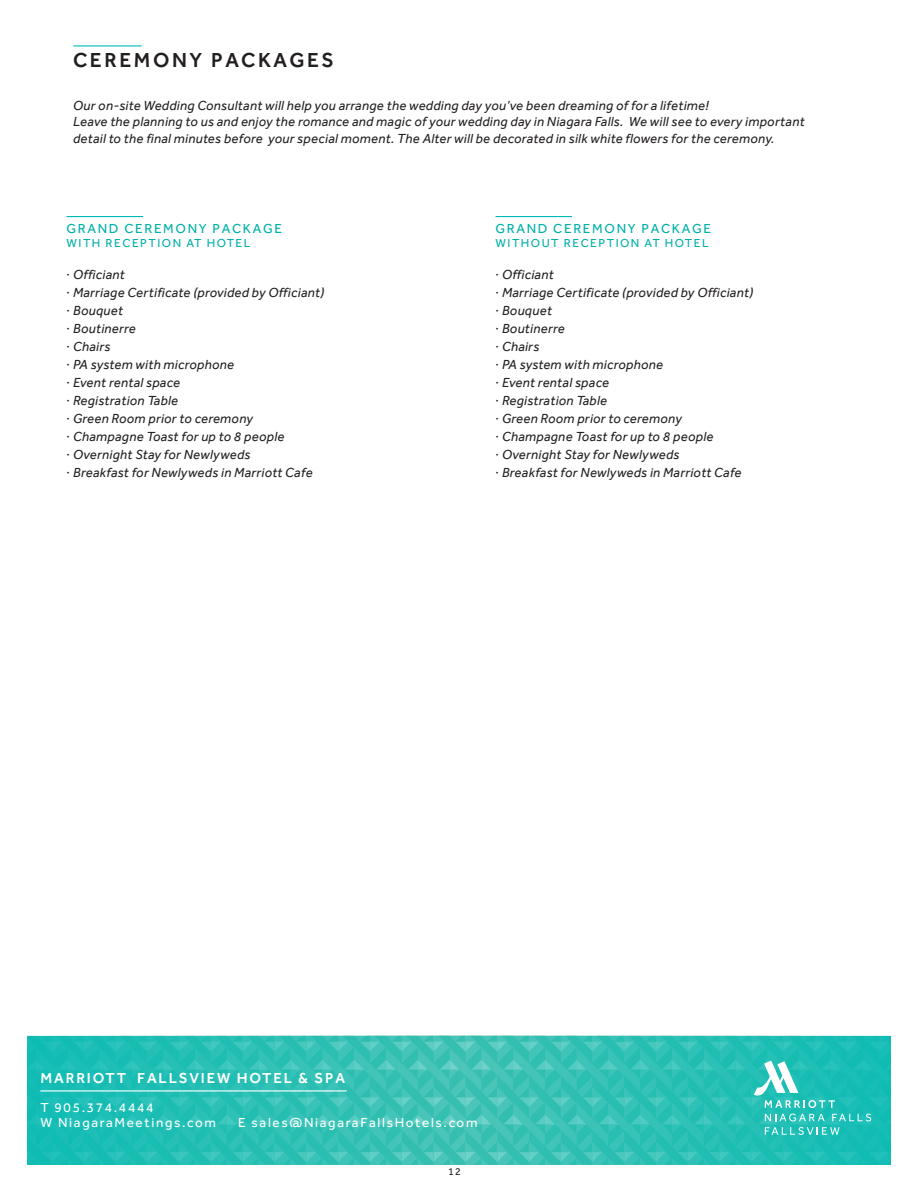
<style>
.page{position:relative;width:918px;height:1188px;background:#fff}
.page>*{position:absolute;margin:0;border:0;box-sizing:border-box;transform-origin:0 0}
.Interior_Page_Header{font:500 21px "Effra";letter-spacing:.125em;color:#231f20}
.t1{font:500 15px "Effra";letter-spacing:.125em;color:#fff}
.Interior_Page_Body_Copy_Last_Line{font:italic 13.5px/16.2px "Effra";letter-spacing:.025em;color:#231f20}
.t2{font:13.5px/15px "Effra";letter-spacing:.125em;color:#fff}
.Interior_Page_Subhead_Green{font:13.5px "Effra";letter-spacing:.125em;color:#00b0a9}
.Interior_Page_Subhead_Green-2{font:12px "Effra";letter-spacing:.125em;color:#00b0a9}
.Interior_Page_Subhead_Black_9pt{font:10.5px "Effra";color:#231f20}
.s1{font-style:normal}
</style>
<div class="page">
<svg style="left:27px;top:1036px;width:864px;height:128px;background:#2fc1b6"></svg>
<hr style="left:73px;top:45px;width:69px;height:1px;background:#00bbb5">
<hr style="left:67px;top:216px;width:76px;height:1px;background:#00bbb5">
<hr style="left:496px;top:216px;width:76px;height:1px;background:#00bbb5">
<p class="Interior_Page_Header" style="left:73px;top:47px;width:263px">CEREMONY PACKAGES</p>
<p class="Interior_Page_Body_Copy_Last_Line" style="left:73px;top:97px;width:733px">Our on-site Wedding Consultant will help you arrange the wedding day you’ve been dreaming of for a lifetime!<br>Leave the planning to us and enjoy the romance and magic of your wedding day in Niagara Falls. We will see to every important detail to the final minutes before your special moment. The Alter will be decorated in silk white flowers for the ceremony.</p>
<p class="Interior_Page_Subhead_Green" style="left:67px;top:221px;width:217px">GRAND CEREMONY PACKAGE</p>
<p class="Interior_Page_Subhead_Green-2" style="left:67px;top:236px;width:185px">WITH RECEPTION AT HOTEL</p>
<p class="Interior_Page_Body_Copy_Last_Line" style="left:67px;top:266px;width:60px"><span class="s1">·</span> Officiant</p>
<p class="Interior_Page_Body_Copy_Last_Line" style="left:67px;top:284px;width:259px"><span class="s1">·</span> Marriage Certificate (provided by Officiant)</p>
<p class="Interior_Page_Body_Copy_Last_Line" style="left:67px;top:302px;width:58px"><span class="s1">·</span> Bouquet</p>
<p class="Interior_Page_Body_Copy_Last_Line" style="left:67px;top:320px;width:71px"><span class="s1">·</span> Boutinerre</p>
<p class="Interior_Page_Body_Copy_Last_Line" style="left:67px;top:338px;width:45px"><span class="s1">·</span> Chairs</p>
<p class="Interior_Page_Body_Copy_Last_Line" style="left:67px;top:356px;width:169px"><span class="s1">·</span> PA system with microphone</p>
<p class="Interior_Page_Body_Copy_Last_Line" style="left:67px;top:374px;width:115px"><span class="s1">·</span> Event rental space</p>
<p class="Interior_Page_Body_Copy_Last_Line" style="left:67px;top:392px;width:113px"><span class="s1">·</span> Registration Table</p>
<p class="Interior_Page_Body_Copy_Last_Line" style="left:67px;top:410px;width:188px"><span class="s1">·</span> Green Room prior to ceremony</p>
<p class="Interior_Page_Body_Copy_Last_Line" style="left:67px;top:428px;width:219px"><span class="s1">·</span> Champagne Toast for up to 8 people</p>
<p class="Interior_Page_Body_Copy_Last_Line" style="left:67px;top:446px;width:185px"><span class="s1">·</span> Overnight Stay for Newlyweds</p>
<p class="Interior_Page_Body_Copy_Last_Line" style="left:67px;top:464px;width:248px"><span class="s1">·</span> Breakfast for Newlyweds in Marriott Cafe</p>
<p class="Interior_Page_Subhead_Green" style="left:496px;top:221px;width:217px">GRAND CEREMONY PACKAGE</p>
<p class="Interior_Page_Subhead_Green-2" style="left:496px;top:236px;width:215px">WITHOUT RECEPTION AT HOTEL</p>
<p class="Interior_Page_Body_Copy_Last_Line" style="left:496px;top:266px;width:60px"><span class="s1">·</span> Officiant</p>
<p class="Interior_Page_Body_Copy_Last_Line" style="left:496px;top:284px;width:259px"><span class="s1">·</span> Marriage Certificate (provided by Officiant)</p>
<p class="Interior_Page_Body_Copy_Last_Line" style="left:496px;top:302px;width:58px"><span class="s1">·</span> Bouquet</p>
<p class="Interior_Page_Body_Copy_Last_Line" style="left:496px;top:320px;width:71px"><span class="s1">·</span> Boutinerre</p>
<p class="Interior_Page_Body_Copy_Last_Line" style="left:496px;top:338px;width:45px"><span class="s1">·</span> Chairs</p>
<p class="Interior_Page_Body_Copy_Last_Line" style="left:496px;top:356px;width:169px"><span class="s1">·</span> PA system with microphone</p>
<p class="Interior_Page_Body_Copy_Last_Line" style="left:496px;top:374px;width:115px"><span class="s1">·</span> Event rental space</p>
<p class="Interior_Page_Body_Copy_Last_Line" style="left:496px;top:392px;width:113px"><span class="s1">·</span> Registration Table</p>
<p class="Interior_Page_Body_Copy_Last_Line" style="left:496px;top:410px;width:188px"><span class="s1">·</span> Green Room prior to ceremony</p>
<p class="Interior_Page_Body_Copy_Last_Line" style="left:496px;top:428px;width:219px"><span class="s1">·</span> Champagne Toast for up to 8 people</p>
<p class="Interior_Page_Body_Copy_Last_Line" style="left:496px;top:446px;width:185px"><span class="s1">·</span> Overnight Stay for Newlyweds</p>
<p class="Interior_Page_Body_Copy_Last_Line" style="left:496px;top:464px;width:248px"><span class="s1">·</span> Breakfast for Newlyweds in Marriott Cafe</p>
<p class="t1" style="left:40px;top:1069px;width:306px">MARRIOTT FALLSVIEW HOTEL &amp; SPA</p>
<p class="t2" style="left:40px;top:1100px;width:177px">T 905.374.4444<br>W NiagaraMeetings.com</p>
<p class="t2" style="left:238px;top:1115px;width:241px">E sales@NiagaraFallsHotels.com</p>
<p class="Interior_Page_Subhead_Black_9pt" style="left:448px;top:1166px;width:14px">12</p>
</div>
